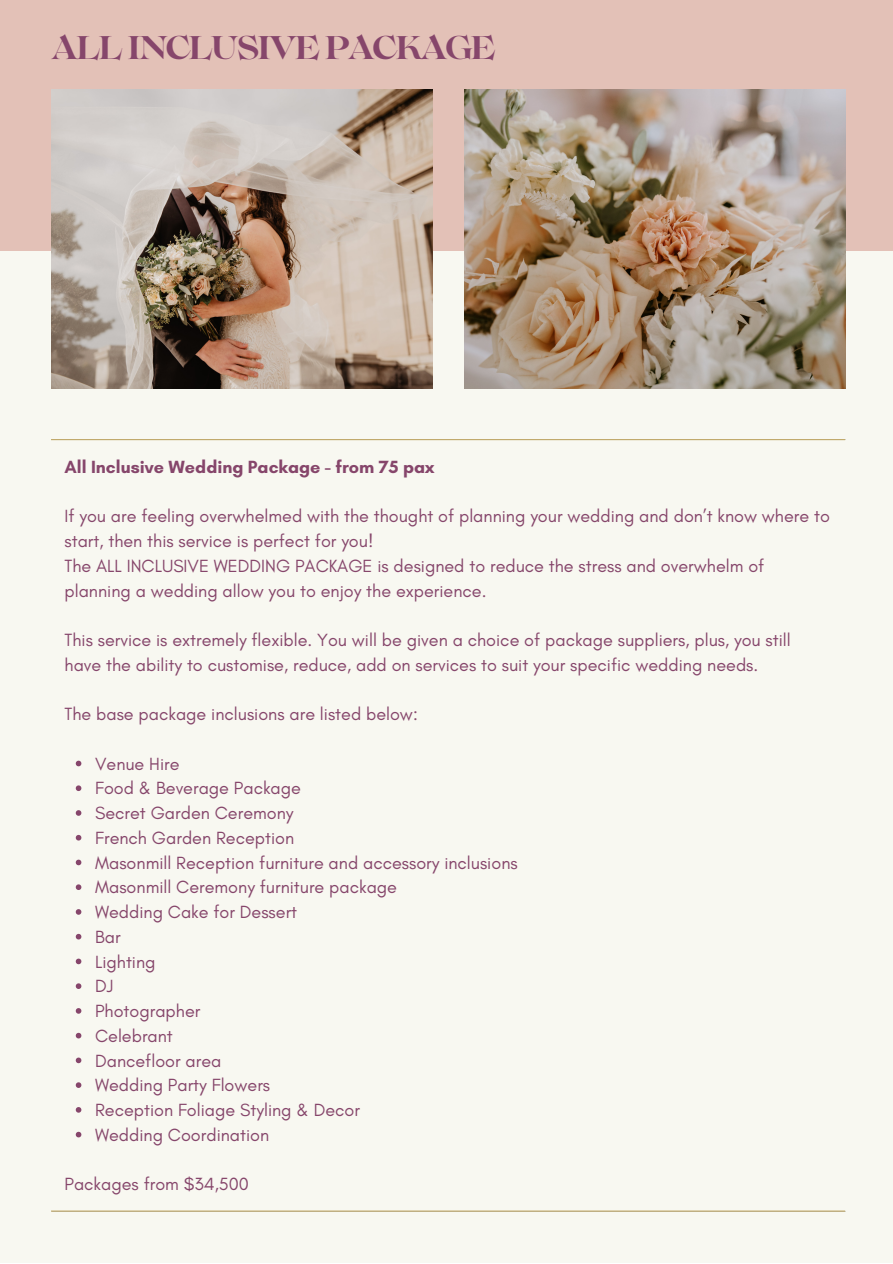
<style>
.page{position:relative;width:893px;height:1264px;background:#fff}
.page>*{position:absolute;margin:0;border:0;box-sizing:border-box;transform-origin:0 0}
.t1{font:700 32.7px "Lovelace";letter-spacing:-.07em;color:#86466b}
.t2{font:18px/24.8px "Glacial Indifference";color:#86466b}
.t3{font:700 18px "Glacial Indifference";color:#86466b}
</style>
<div class="page">
<div style="left:0;top:0;width:892px;height:1262px;background:#f8f8f1"></div>
<div style="left:0;top:0;width:892px;height:251px;background:#e3c1b7"></div>
<img style="left:51px;top:89px;width:381px;height:299px">
<img style="left:464px;top:89px;width:381px;height:299px">
<svg style="left:76px;top:760px;width:5px;height:6px"></svg>
<svg style="left:76px;top:785px;width:5px;height:6px"></svg>
<svg style="left:76px;top:810px;width:5px;height:5px"></svg>
<svg style="left:76px;top:835px;width:5px;height:5px"></svg>
<svg style="left:76px;top:859px;width:5px;height:6px"></svg>
<svg style="left:76px;top:884px;width:5px;height:6px"></svg>
<svg style="left:76px;top:909px;width:5px;height:5px"></svg>
<svg style="left:76px;top:933px;width:5px;height:6px"></svg>
<svg style="left:76px;top:958px;width:5px;height:6px"></svg>
<svg style="left:76px;top:983px;width:5px;height:5px"></svg>
<svg style="left:76px;top:1008px;width:5px;height:5px"></svg>
<svg style="left:76px;top:1032px;width:5px;height:6px"></svg>
<svg style="left:76px;top:1057px;width:5px;height:6px"></svg>
<svg style="left:76px;top:1082px;width:5px;height:5px"></svg>
<svg style="left:76px;top:1107px;width:5px;height:5px"></svg>
<svg style="left:76px;top:1131px;width:5px;height:6px"></svg>
<hr style="left:51px;top:439px;width:794px;height:1px;background:#c2aa69">
<hr style="left:51px;top:1210px;width:794px;height:1px;background:#c2aa69">
<p class="t1" style="left:51px;top:36px;width:446px">ALL INCLUSIVE PACKAGE</p>
<p class="t3" style="left:64px;top:455px;width:371px">All Inclusive Wedding Package - from 75 pax</p>
<p class="t2" style="left:64px;top:503px;width:766px">If you are feeling overwhelmed with the thought of planning your wedding and don’t know where to start, then this service is perfect for you!</p>
<p class="t2" style="left:64px;top:553px;width:701px">The ALL INCLUSIVE WEDDING PACKAGE is designed to reduce the stress and overwhelm of planning a wedding allow you to enjoy the experience.</p>
<p class="t2" style="left:64px;top:627px;width:727px">This service is extremely flexible. You will be given a choice of package suppliers, plus, you still have the ability to customise, reduce, add on services to suit your specific wedding needs.</p>
<p class="t2" style="left:64px;top:701px;width:355px">The base package inclusions are listed below:</p>
<p class="t2" style="left:95px;top:751px;width:86px">Venue Hire</p>
<p class="t2" style="left:95px;top:775px;width:207px">Food &amp; Beverage Package</p>
<p class="t2" style="left:95px;top:800px;width:200px">Secret Garden Ceremony</p>
<p class="t2" style="left:95px;top:825px;width:200px">French Garden Reception</p>
<p class="t2" style="left:95px;top:850px;width:424px">Masonmill Reception furniture and accessory inclusions</p>
<p class="t2" style="left:95px;top:874px;width:303px">Masonmill Ceremony furniture package</p>
<p class="t2" style="left:95px;top:899px;width:203px">Wedding Cake for Dessert</p>
<p class="t2" style="left:95px;top:924px;width:27px">Bar</p>
<p class="t2" style="left:95px;top:948px;width:62px">Lighting</p>
<p class="t2" style="left:95px;top:973px;width:20px">DJ</p>
<p class="t2" style="left:95px;top:998px;width:107px">Photographer</p>
<p class="t2" style="left:95px;top:1023px;width:79px">Celebrant</p>
<p class="t2" style="left:95px;top:1047px;width:128px">Dancefloor area</p>
<p class="t2" style="left:95px;top:1072px;width:176px">Wedding Party Flowers</p>
<p class="t2" style="left:95px;top:1097px;width:266px">Reception Foliage Styling &amp; Decor</p>
<p class="t2" style="left:95px;top:1122px;width:176px">Wedding Coordination</p>
<p class="t2" style="left:64px;top:1171px;width:186px">Packages from $34,500</p>
</div>
